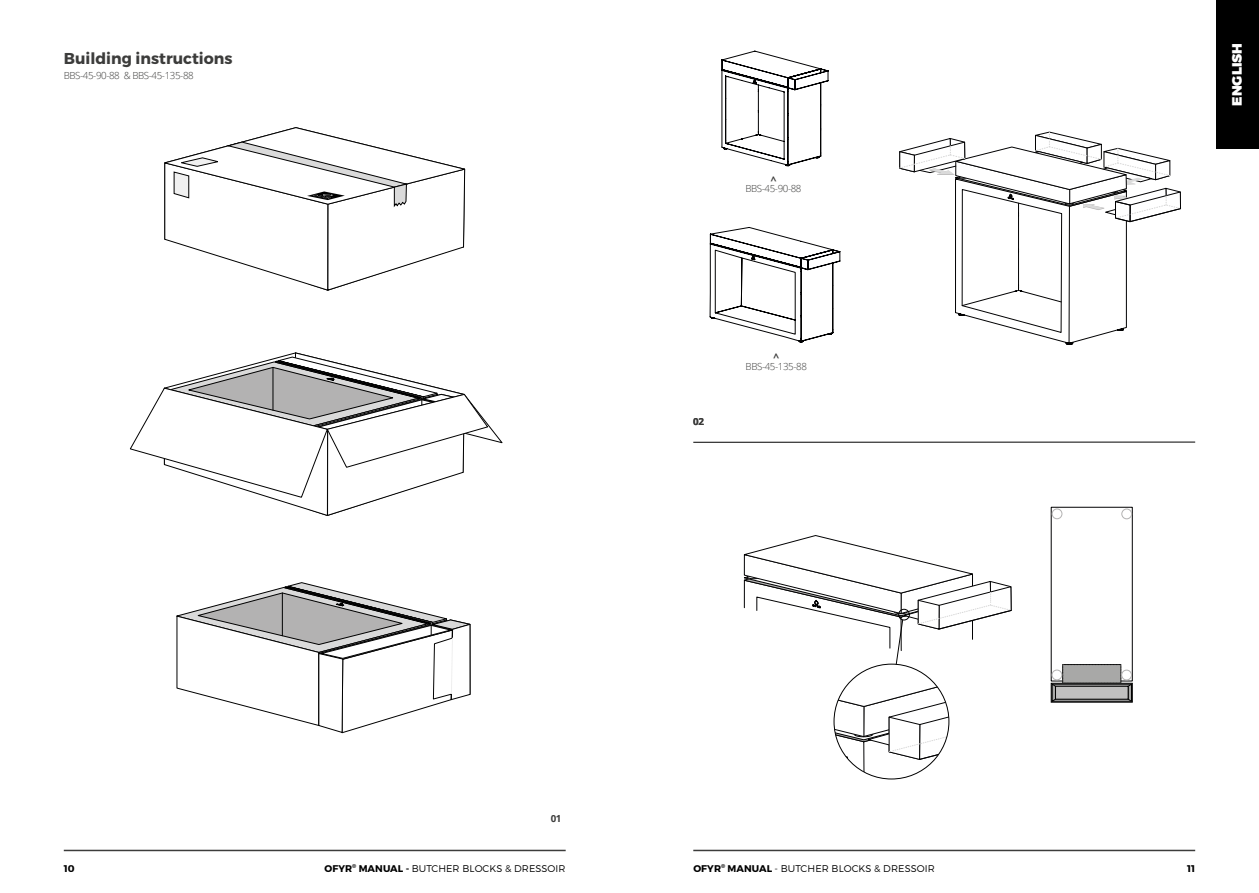
<style>
.page{position:relative;width:1259px;height:893px;background:#fff}
.page>*{position:absolute;margin:0;border:0;box-sizing:border-box;transform-origin:0 0}
.t1{font:700 15.75px "Montserrat";color:#3c3c3b}
.t2{font:900 13.65px "Montserrat";color:#fff}
.t3{font:700 10.5px "Open Sans";color:#3c3c3b}
.t4{font:300 9.75px "Montserrat";letter-spacing:.01em;color:#000}
.t5{font:300 9.75px "Open Sans";letter-spacing:-.04em;color:#3c3c3b}
.t6{font:700 9.75px "Montserrat";color:#000}
.t7{font:700 9.75px "Open Sans";color:#3c3c3b}
.s1{font-weight:700}
</style>
<div class="page">
<div style="left:1216px;top:0;width:43px;height:149px;background:#000"></div>
<hr style="left:64px;top:850px;width:502px;height:1px;background:#3c3c3b">
<hr style="left:693px;top:850px;width:502px;height:1px;background:#3c3c3b">
<hr style="left:693px;top:442px;width:502px;height:1px;background:#000">
<svg style="left:164px;top:127px;width:302px;height:164px"></svg>
<svg style="left:130px;top:352px;width:373px;height:164px"></svg>
<svg style="left:1051px;top:507px;width:81px;height:174px"></svg>
<div style="left:1051px;top:683px;width:81px;height:19px;border:1px solid #000"></div>
<svg style="left:1051px;top:509px;width:80px;height:192px"></svg>
<div style="left:1055px;top:686px;width:73px;height:13px;background:#c1c0c0"></div>
<div style="left:1055px;top:686px;width:73px;height:13px;border:1px solid #000"></div>
<svg style="left:743px;top:535px;width:268px;height:244px"></svg>
<div style="left:898px;top:609px;width:11px;height:11px;border:1px solid #000;border-radius:50%"></div>
<svg style="left:721px;top:51px;width:107px;height:115px"></svg>
<svg style="left:709px;top:227px;width:131px;height:115px"></svg>
<svg style="left:899px;top:132px;width:282px;height:213px"></svg>
<svg style="left:176px;top:582px;width:295px;height:151px"></svg>
<h1 class="t1" style="left:64px;top:49px;width:170px">Building instructions</h1>
<p class="t5" style="left:64px;top:69px;width:131px">BBS-45-90-88 &amp; BBS-45-135-88</p>
<p class="t3" style="left:770px;top:172px;width:7px">^</p>
<p class="t5" style="left:745px;top:182px;width:58px">BBS-45-90-88</p>
<p class="t7" style="left:693px;top:414px;width:12px">02</p>
<p class="t3" style="left:773px;top:350px;width:7px">^</p>
<p class="t5" style="left:745px;top:359px;width:63px">BBS-45-135-88</p>
<h2 class="t2" style="left:1228px;top:106px;width:64px;rotate:-90deg">ENGLISH</h2>
<p class="t7" style="left:551px;top:811px;width:12px">01</p>
<p class="t6" style="left:64px;top:862px;width:12px">10</p>
<p class="t4" style="left:324px;top:862px;width:243px"><span class="s1">OFYR</span><sup>®</sup> <span class="s1">MANUAL -</span> BUTCHER BLOCKS &amp; DRESSOIR</p>
<p class="t6" style="left:1187px;top:862px;width:10px">11</p>
<p class="t4" style="left:693px;top:862px;width:243px"><span class="s1">OFYR</span><sup>®</sup> <span class="s1">MANUAL</span> - BUTCHER BLOCKS &amp; DRESSOIR</p>
</div>
